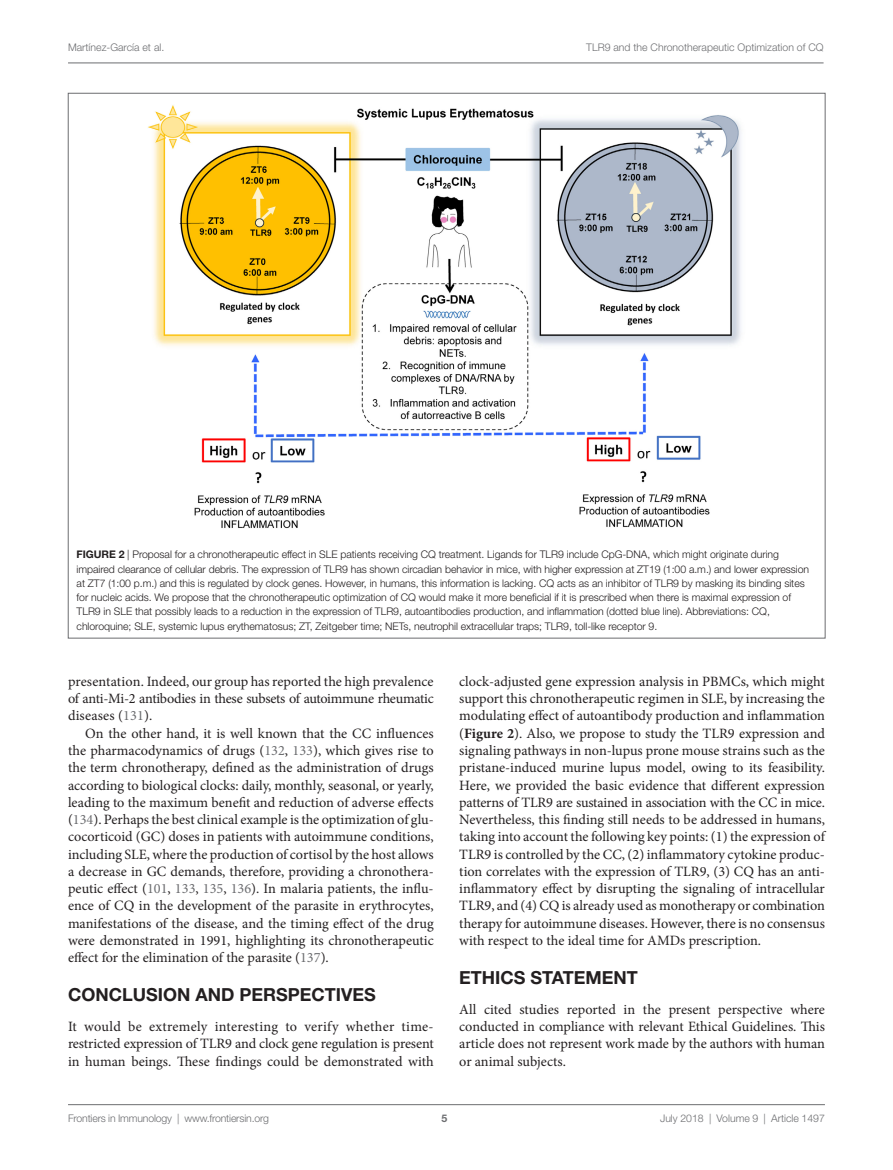
<style>
.page{position:relative;width:893px;height:1170px;background:#fff}
.page>*{position:absolute;margin:0;border:0;box-sizing:border-box;transform-origin:0 0}
.t1{font:700 18px "Helvetica Neue LT Std";color:#231f20}
.t2{font:14.25px/17.2px "Minion Pro";letter-spacing:-.005em;color:#231f20;text-align:justify}
.t3{font:300 10.5px/14.2px "Helvetica Neue LT Std";letter-spacing:-.005em;color:#231f20}
.t4{font:300 10.5px "Helvetica Neue LT Std";color:#6c6d70}
.t5{font:700 10.5px "Helvetica Neue LT Std";color:#6c6d70}
.s1{font-weight:700}
.s2{color:#6c6d70}
</style>
<div class="page">
<hr style="left:68px;top:1104px;width:757px;height:1px;background:#6c6d70">
<hr style="left:68px;top:63px;width:755px;height:1px;background:#6c6d70">
<img style="left:148px;top:105px;width:593px;height:423px">
<p class="t4" style="left:68px;top:41px;width:98px">Martínez-García et al.</p>
<p class="t4" style="left:586px;top:41px;width:239px">TLR9 and the Chronotherapeutic Optimization of CQ</p>
<p class="t3" style="left:77px;top:547px;width:734px"><span class="s1">FIGU RE 2</span> | Proposal for a chronotherapeutic effect in SLE patients receiving CQ treatment. Ligands for TLR9 include CpG-DNA, which might originate during impaired clearance of cellular debris. The expression of TLR9 has shown circadian behavior in mice, with higher expression at ZT19 (1:00 a.m.) and lower expression at ZT7 (1:00 p.m.) and this is regulated by clock genes. However, in humans, this information is lacking. CQ acts as an inhibitor of TLR9 by masking its binding sites for nucleic acids. We propose that the chronotherapeutic optimization of CQ would make it more beneficial if it is prescribed when there is maximal expression of TLR9 in SLE that possibly leads to a reduction in the expression of TLR9, autoantibodies production, and inflammation (dotted blue line). Abbreviations: CQ, chloroquine; SLE, systemic lupus erythematosus; ZT, Zeitgeber time; NETs, neutrophil extracellular traps; TLR9, toll-like receptor 9.</p>
<p class="t2" style="left:68px;top:672px;width:367px">presentation. Indeed, our group has reported the high prevalence of anti-Mi-2 antibodies in these subsets of autoimmune rheumatic diseases (<span class="s2">131</span>).</p>
<p class="t2" style="left:68px;top:724px;width:367px;text-indent:17px">On the other hand, it is well known that the CC influences the pharmacodynamics of drugs (<span class="s2">132</span>, <span class="s2">133</span>), which gives rise to the term chronotherapy, defined as the administration of drugs according to biological clocks: daily, monthly, seasonal, or yearly, leading to the maximum benefit and reduction of adverse effects (<span class="s2">134</span>). Perhaps the best clinical example is the optimization of glu&shy;cocorticoid (GC) doses in patients with autoimmune conditions, including SLE, where the production of cortisol by the host allows a decrease in GC demands, therefore, providing a chronothera&shy;peutic effect (<span class="s2">101</span>, <span class="s2">133</span>, <span class="s2">135</span>, <span class="s2">136</span>). In malaria patients, the influ&shy;ence of CQ in the development of the parasite in erythrocytes, manifestations of the disease, and the timing effect of the drug were demonstrated in 1991, highlighting its chronotherapeutic effect for the elimination of the parasite (<span class="s2">137</span>).</p>
<p class="t1" style="left:68px;top:983px;width:196px">CONCLUSION AND PERS</p>
<p class="t1" style="left:288px;top:983px;width:24px">PECTIVES</p>
<p class="t2" style="left:68px;top:1017px;width:367px">It would be extremely interesting to verify whether time&shy;restricted expression of TLR9 and clock gene regulation is present in human beings. These findings could be demonstrated with</p>
<p class="t2" style="left:459px;top:672px;width:367px">clock-adjusted gene expression analysis in PBMCs, which might support this chronotherapeutic regimen in SLE, by increasing the modulating effect of autoantibody production and inflammation (<span class="s1">Figure 2</span>). Also, we propose to study the TLR9 expression and signaling pathways in non-lupus prone mouse strains such as the pristane-induced murine lupus model, owing to its feasibility.<br>Here, we provided the basic evidence that different expression patterns of TLR9 are sustained in association with the CC in mice.<br>Nevertheless, this finding still needs to be addressed in humans, taking into account the following key points: (1) the expression of TLR9 is controlled by the CC, (2) inflammatory cytokine produc&shy;tion correlates with the expression of TLR9, (3) CQ has an anti&shy;inflammatory effect by disrupting the signaling of intracellular TLR9, and (4) CQ is already used as monotherapy or combination therapy for autoimmune diseases. However, there is no consensus with respect to the ideal time for AMDs prescription.</p>
<p class="t1" style="left:459px;top:966px;width:47px">ETHICS</p>
<p class="t1" style="left:531px;top:966px;width:108px">STATEMENT</p>
<p class="t2" style="left:459px;top:1000px;width:367px">All cited studies reported in the present perspective where conducted in compliance with relevant Ethical Guidelines. This article does not represent work made by the authors with human or animal subjects.</p>
<p class="t4" style="left:68px;top:1111px;width:203px">Frontiers in Immunology | www.frontiersin.org</p>
<p class="t4" style="left:660px;top:1111px;width:166px">July 2018 | Volume 9 | Article 1497</p>
<p class="t5" style="left:441px;top:1111px;width:7px">5</p>
</div>
